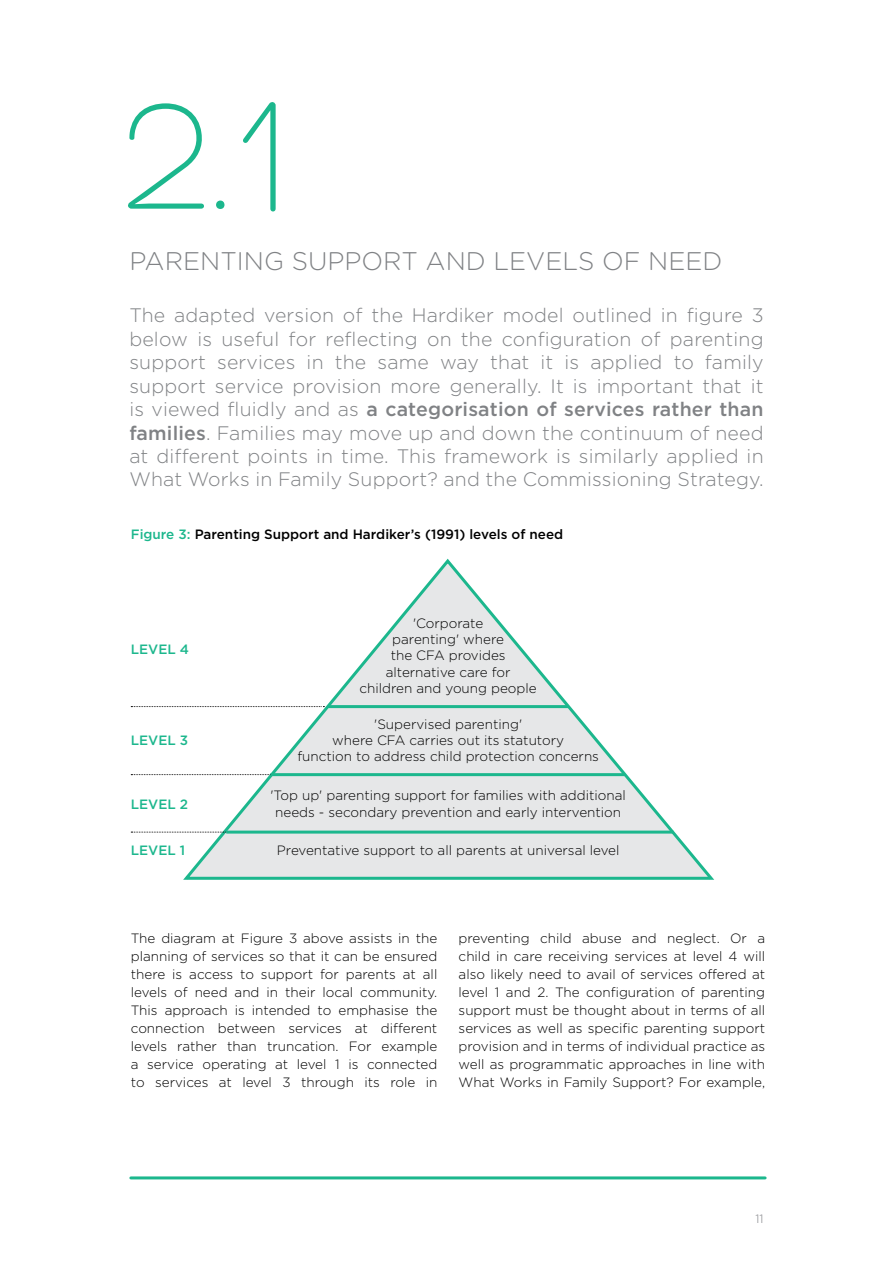
<style>
.page{position:relative;width:893px;height:1263px;background:#fff}
.page>*{position:absolute;margin:0;border:0;box-sizing:border-box;transform-origin:0 0}
.t1{font:300 165px "Hero";color:#1cb78d}
.t2{font:300 25.5px "Gotham Rounded";color:#808285}
.t3{font:300 19.5px/23.4px "Gotham";letter-spacing:.01em;color:#808285;text-align:justify}
.t4{font:300 13.5px/18px "Gotham";color:#000;text-align:center}
.t5{font:500 13.5px "Gotham";color:#000}
.t6{font:500 13.5px "Gotham";color:#1cb78d}
.t7{font:300 12px "Gotham";color:#808285}
.s1{font-weight:500}
.s2{color:#1cb78d}
</style>
<div class="page">
<hr style="left:131px;top:1176px;width:634px;height:3px;background:#1cb78d">
<svg style="left:180px;top:558px;width:535px;height:322px"></svg>
<svg style="left:131px;top:832px;width:95px;height:1px"></svg>
<hr style="left:226px;top:830px;width:447px;height:3px;background:#1cb78d">
<svg style="left:131px;top:774px;width:139px;height:1px"></svg>
<hr style="left:270px;top:773px;width:355px;height:3px;background:#1cb78d">
<svg style="left:131px;top:706px;width:193px;height:1px"></svg>
<hr style="left:328px;top:705px;width:240px;height:3px;background:#1cb78d">
<h1 class="t1" style="left:119px;top:73px;width:168px">2.1</h1>
<h2 class="t2" style="left:129px;top:244px;width:71px">PARENTING</h2>
<h2 class="t2" style="left:292px;top:244px;width:36px">SUPPO</h2>
<h2 class="t2" style="left:383px;top:244px;width:63px">RT AND</h2>
<h2 class="t2" style="left:493px;top:244px;width:68px">LEVELS</h2>
<h2 class="t2" style="left:602px;top:244px;width:84px">OF NEED</h2>
<p class="t3" style="left:129px;top:304px;width:636px">The adapted version of the Hardiker model outlined in figure 3 below is useful for reflecting on the configuration of parenting support services in the same way that it is applied to family support service provision more generally. It is important that it is viewed fluidly and as <span class="s1">a categorisation of services rather than families</span>. Families may move up and down the continuum of need at different points in time. This framework is similarly applied in What Works in Family Support? and the Commissioning Strategy.</p>
<p class="t5" style="left:131px;top:527px;width:434px"><span class="s2">Figure 3:</span> Parenting Support and Hardiker’s (1991) levels of need</p>
<p class="t6" style="left:131px;top:642px;width:60px">Level 4</p>
<p class="t6" style="left:131px;top:732px;width:59px">Level 3</p>
<p class="t6" style="left:131px;top:796px;width:59px">Level 2</p>
<p class="t6" style="left:131px;top:842px;width:56px">Level 1</p>
<p class="t4" style="left:360px;top:615px;width:179px;line-height:16.2px">'Corporate<br>parenting' where<br>the CFA provides alternative care for children and young people</p>
<p class="t4" style="left:297px;top:716px;width:303px;line-height:16.2px">'Supervised parenting'<br>where CFA carries out its statutory<br>function to address child protection concerns</p>
<p class="t4" style="left:270px;top:787px;width:357px;line-height:16.2px">'Top up' parenting support for families with additional needs - secondary prevention and early intervention</p>
<p class="t4" style="left:277px;top:841px;width:344px">Preventative support to all parents at universal level</p>
<p class="t4" style="left:131px;top:929px;width:308px;text-align:justify">The diagram at Figure 3 above assists in the planning of services so that it can be ensured there is access to support for parents at all levels of need and in their local community.<br>This approach is intended to emphasise the connection between services at different levels rather than truncation. For example a service operating at level 1 is connected to services at level 3 through its role in</p>
<p class="t4" style="left:459px;top:928px;width:308px;text-align:justify">preventing child abuse and neglect. Or a child in care receiving services at level 4 will also likely need to avail of services offered at level 1 and 2. The configuration of parenting support must be thought about in terms of all services as well as specific parenting support provision and in terms of individual practice as well as programmatic approaches in line with What Works in Family Support? For example,</p>
<p class="t7" style="left:756px;top:1212px;width:10px">11</p>
</div>
